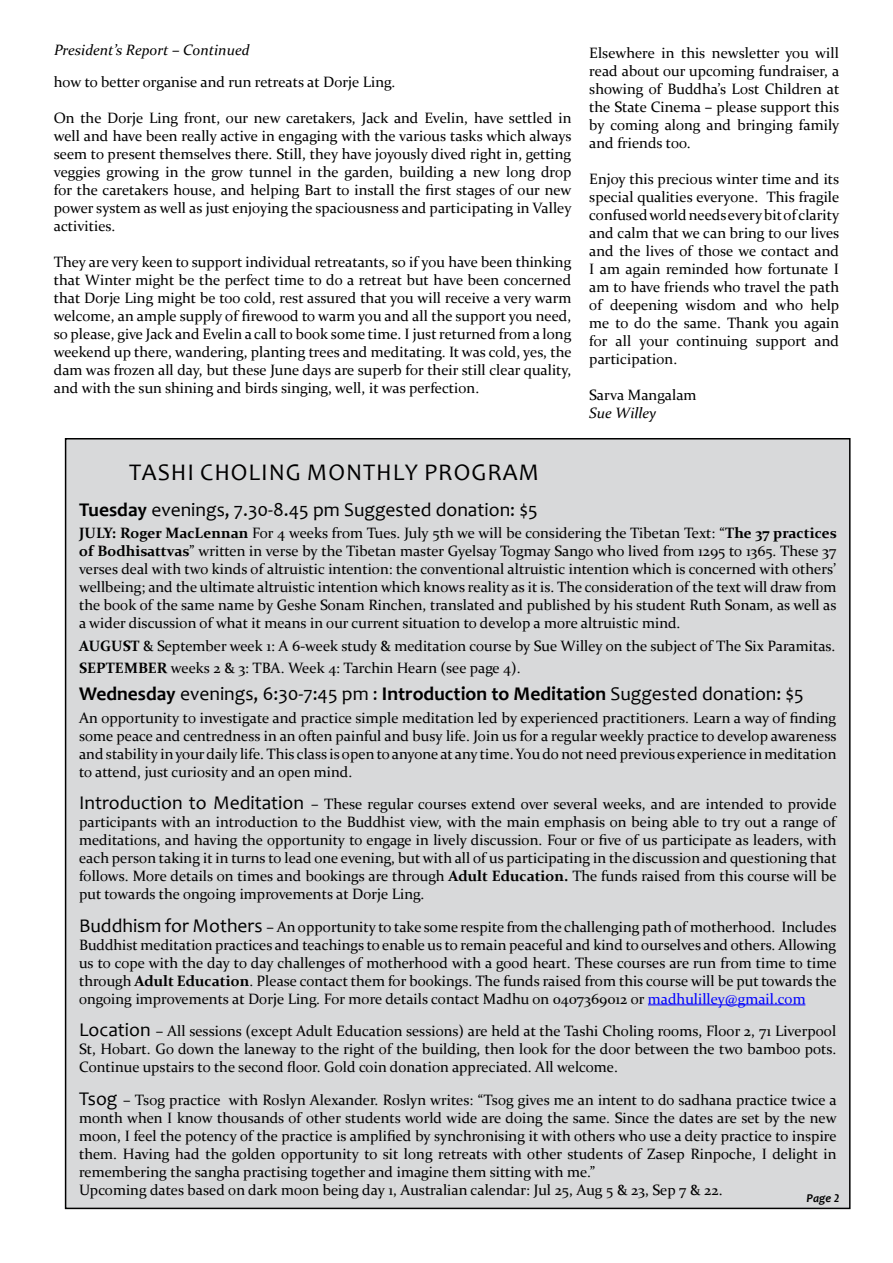
<style>
.page{position:relative;width:893px;height:1263px;background:#fff}
.page>*{position:absolute;margin:0;border:0;box-sizing:border-box;transform-origin:0 0}
.t1{font:24px "Candara";letter-spacing:.04em;color:#000}
.t2{font:19.5px "Candara";color:#000}
.t3{font:15px/18px "Constantia";color:#000;text-align:justify}
.t4{font:italic 15px "Constantia";color:#000}
.t5{font:italic 700 12px "Candara";color:#000}
.s1{font-weight:700}
.s2{font-family:"Candara";font-size:19.5px}
.s3{color:#00f}
</style>
<div class="page">
<div style="left:66px;top:439px;width:784px;height:769px;background:#d8d9da"></div>
<hr style="left:648px;top:1004px;width:157px;height:1px;background:#00f">
<p class="t4" style="left:54px;top:40px;width:197px">President’s Report – Continued</p>
<p class="t3" style="left:54px;top:72px;width:343px">how to better organise and run retreats at Dorje Ling.</p>
<p class="t3" style="left:54px;top:108px;width:519px">On the Dorje Ling front, our new caretakers, Jack and Evelin, have settled in well and have been really active in engaging with the various tasks which always seem to present themselves there. Still, they have joyously dived right in, getting veggies growing in the grow tunnel in the garden, building a new long drop for the caretakers house, and helping Bart to install the first stages of our new power system as well as just enjoying the spaciousness and participating in Valley activities.</p>
<p class="t3" style="left:54px;top:252px;width:519px">They are very keen to support individual retreatants, so if you have been thinking that Winter might be the perfect time to do a retreat but have been concerned that Dorje Ling might be too cold, rest assured that you will receive a very warm welcome, an ample supply of firewood to warm you and all the support you need, so please, give Jack and Evelin a call to book some time. I just returned from a long weekend up there, wandering, planting trees and meditating. It was cold, yes, the dam was frozen all day, but these June days are superb for their still clear quality, and with the sun shining and birds singing, well, it was perfection.</p>
<p class="t3" style="left:589px;top:43px;width:252px">Elsewhere in this newsletter you will read about our upcoming fundraiser, a showing of Buddha’s Lost Children at the State Cinema – please support this by coming along and bringing family and friends too.</p>
<p class="t3" style="left:589px;top:169px;width:252px">Enjoy this precious winter time and its special qualities everyone. This fragile confused world needs every bit of clarity and calm that we can bring to our lives and the lives of those we contact and I am again reminded how fortunate I am to have friends who travel the path of deepening wisdom and who help me to do the same. Thank you again for all your continuing support and participation.</p>
<p class="t3" style="left:589px;top:385px;width:109px">Sarva Mangalam</p>
<p class="t4" style="left:589px;top:402px;width:69px">Sue Willey</p>
<h1 class="t1" style="left:129px;top:457px;width:27px">Tashi</h1>
<h1 class="t1" style="left:200px;top:457px;width:29px">Choling</h1>
<h1 class="t1" style="left:307px;top:457px;width:38px">Monthl</h1>
<h1 class="t1" style="left:405px;top:457px;width:51px">y Program</h1>
<h2 class="t2" style="left:79px;top:497px;width:460px"><span class="s1">Tuesday</span> evenings, 7.30-8.45 pm Suggested donation: $5</h2>
<p class="t3" style="left:79px;top:523px;width:759px"><span class="s1">JULY: Roger MacLennan</span> For 4 weeks from Tues. July 5th we will be considering the Tibetan Text: “<span class="s1">The 37 practices of Bodhisattvas</span>” written in verse by the Tibetan master Gyelsay Togmay Sango who lived from 1295 to 1365. These 37 verses deal with two kinds of altruistic intention: the conventional altruistic intention which is concerned with others’ wellbeing; and the ultimate altruistic intention which knows reality as it is. The consideration of the text will draw from the book of the same name by Geshe Sonam Rinchen, translated and published by his student Ruth Sonam, as well as a wider discussion of what it means in our current situation to develop a more altruistic mind.</p>
<p class="t3" style="left:79px;top:634px;width:758px;line-height:22.2px"><span class="s1">AUGUST</span> &amp; September week 1: A 6-week study &amp; meditation course by Sue Willey on the subject of The Six Paramitas.<br><span class="s1">SEPTEMBER</span> weeks 2 &amp; 3: TBA. Week 4: Tarchin Hearn (see page 4).</p>
<h2 class="t2" style="left:79px;top:682px;width:726px"><span class="s1">Wednesday</span> evenings, 6:30-7:45 pm : <span class="s1">Introduction to Meditation</span> Suggested donation: $5</h2>
<p class="t3" style="left:79px;top:708px;width:759px">An opportunity to investigate and practice simple meditation led by experienced practitioners. Learn a way of finding some peace and centredness in an often painful and busy life. Join us for a regular weekly practice to develop awareness and stability in your daily life. This class is open to anyone at any time. You do not need previous experience in meditation to attend, just curiosity and an open mind.</p>
<p class="t3" style="left:79px;top:794px;width:759px"><span class="s2">Introduction to Meditation</span> – These regular courses extend over several weeks, and are intended to provide participants with an introduction to the Buddhist view, with the main emphasis on being able to try out a range of meditations, and having the opportunity to engage in lively discussion. Four or five of us participate as leaders, with each person taking it in turns to lead one evening, but with all of us participating in the discussion and questioning that follows. More details on times and bookings are through <span class="s1">Adult Education.</span> The funds raised from this course will be put towards the ongoing improvements at Dorje Ling.</p>
<p class="t3" style="left:79px;top:917px;width:759px"><span class="s2">Buddhism for Mothers</span> – An opportunity to take some respite from the challenging path of motherhood. Includes Buddhist meditation practices and teachings to enable us to remain peaceful and kind to ourselves and others. Allowing us to cope with the day to day challenges of motherhood with a good heart. These courses are run from time to time through <span class="s1">Adult Education</span>. Please contact them for bookings. The funds raised from this course will be put towards the ongoing improvements at Dorje Ling. For more details contact Madhu on 0407369012 or <span class="s3">madhulilley@gmail.com</span></p>
<p class="t3" style="left:79px;top:1021px;width:759px"><span class="s2">Location</span> – All sessions (except Adult Education sessions) are held at the Tashi Choling rooms, Floor 2, 71 Liverpool St, Hobart. Go down the laneway to the right of the building, then look for the door between the two bamboo pots.<br>Continue upstairs to the second floor. Gold coin donation appreciated. All welcome.</p>
<p class="t3" style="left:79px;top:1090px;width:759px;text-align:left"><span class="s2">Tsog</span> – Tsog practice with Roslyn Alexander. Roslyn writes: “Tsog gives me an intent to do sadhana practice twice a month when I know thousands of other students world wide are doing the same. Since the dates are set by the new moon, I feel the potency of the practice is amplified by synchronising it with others who use a deity practice to inspire them. Having had the golden opportunity to sit long retreats with other students of Zasep Rinpoche, I delight in remembering the sangha practising together and imagine them sitting with me.”<br>Upcoming dates based on dark moon being day 1, Australian calendar: Jul 25, Aug 5 &amp; 23, Sep 7 &amp; 22.</p>
<p class="t5" style="left:806px;top:1190px;width:26px">Page</p>
</div>
